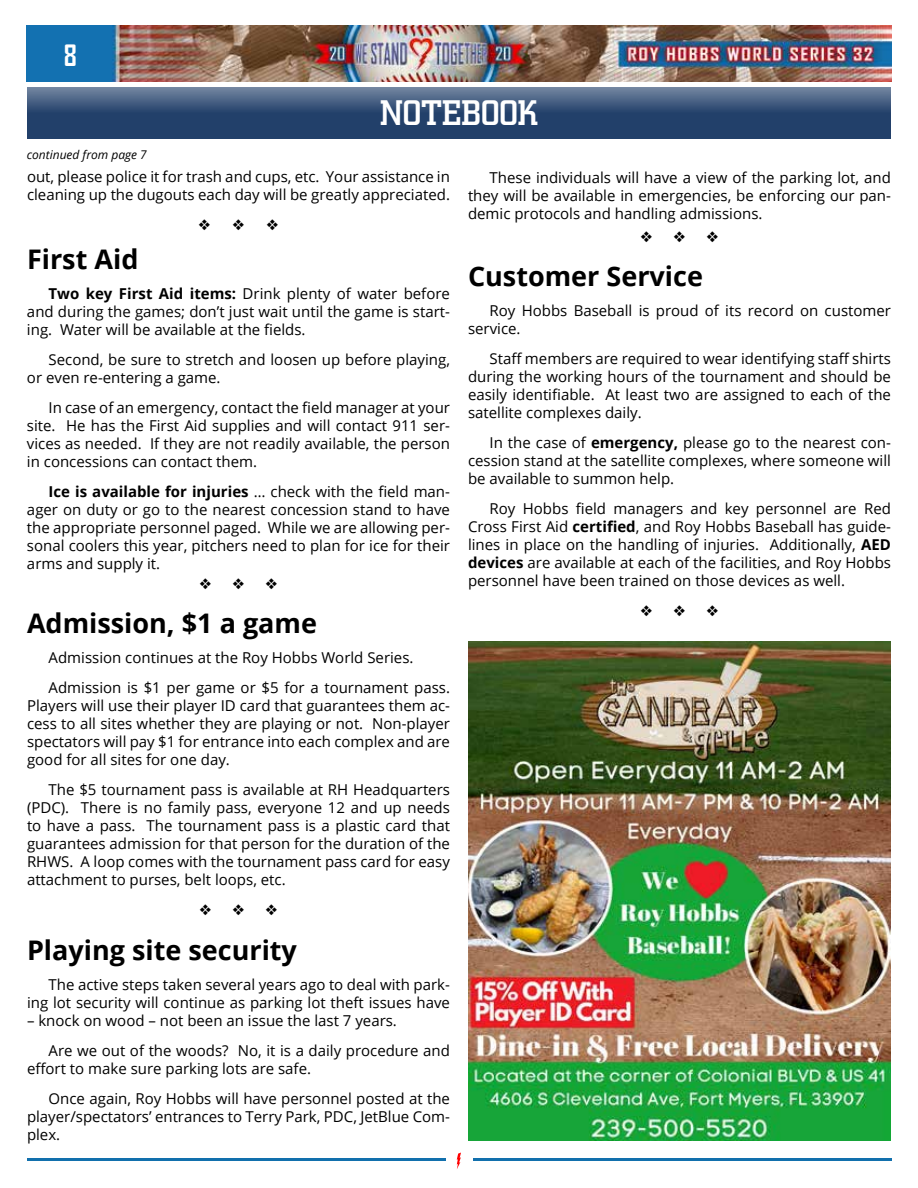
<style>
.page{position:relative;width:918px;height:1188px;background:#fff}
.page>*{position:absolute;margin:0;border:0;box-sizing:border-box;transform-origin:0 0}
.t1{font:500 36px "Square Slabserif 711 BT";color:#fff}
.t2{font:700 28.2px "Agency FB";color:#fff}
.t3{font:700 27px "Open Sans";color:#000}
.t4{font:15px/18px "Open Sans";color:#000;text-align:justify}
.t5{font:italic 12px "Open Sans";color:#000}
.s1{font-weight:700}
</style>
<div class="page">
<img style="left:27px;top:26px;width:864px;height:55px">
<svg style="left:457px;top:1153px;width:4px;height:16px"></svg>
<hr style="left:27px;top:1158px;width:419px;height:3px;background:#1270ad">
<hr style="left:473px;top:1158px;width:418px;height:3px;background:#1270ad">
<img style="left:469px;top:641px;width:421px;height:500px">
<svg style="left:27px;top:88px;width:864px;height:51px;background:#365177"></svg>
<h2 class="t2" style="left:64px;top:38px;width:15px">8</h2>
<h1 class="t1" style="left:380px;top:91px;width:159px">NOTEBOOK</h1>
<p class="t5" style="left:27px;top:146px;width:121px">continued from page 7</p>
<p class="t4" style="left:27px;top:167px;width:425px">out, please police it for trash and cups, etc. Your assistance in cleaning up the dugouts each day will be greatly appreciated.</p>
<h3 class="t3" style="left:27px;top:240px;width:113px">First Aid</h3>
<p class="t4" style="left:27px;top:284px;width:425px;text-indent:22px"><span class="s1">Two key First Aid items:</span> Drink plenty of water before and during the games; don’t just wait until the game is start&shy;ing. Water will be available at the fields.</p>
<p class="t4" style="left:27px;top:350px;width:425px;text-indent:22px">Second, be sure to stretch and loosen up before playing, or even re-entering a game.</p>
<p class="t4" style="left:27px;top:398px;width:425px;text-indent:22px">In case of an emergency, contact the field manager at your site. He has the First Aid supplies and will contact 911 ser&shy;vices as needed. If they are not readily available, the person in concessions can contact them.</p>
<p class="t4" style="left:27px;top:482px;width:425px;text-indent:22px"><span class="s1">Ice is available for injuries</span> … check with the field man&shy;ager on duty or go to the nearest concession stand to have the appropriate personnel paged. While we are allowing per&shy;sonal coolers this year, pitchers need to plan for ice for their arms and supply it.</p>
<h3 class="t3" style="left:27px;top:604px;width:292px">Admission, $1 a game</h3>
<p class="t4" style="left:49px;top:642px;width:403px;line-height:30px">Admission continues at the Roy Hobbs World Series.<br>Admission is $1 per game or $5 for a tournament pass.</p>
<p class="t4" style="left:27px;top:696px;width:425px">Players will use their player ID card that guarantees them ac&shy;cess to all sites whether they are playing or not. Non-player spectators will pay $1 for entrance into each complex and are good for all sites for one day.</p>
<p class="t4" style="left:27px;top:780px;width:425px;text-indent:22px">The $5 tournament pass is available at RH Headquarters (PDC). There is no family pass, everyone 12 and up needs to have a pass. The tournament pass is a plastic card that guarantees admission for that person for the duration of the RHWS. A loop comes with the tournament pass card for easy attachment to purses, belt loops, etc.</p>
<p class="t4" style="left:468px;top:168px;width:425px;text-indent:22px">These individuals will have a view of the parking lot, and they will be available in emergencies, be enforcing our pan&shy;demic protocols and handling admissions.</p>
<h3 class="t3" style="left:468px;top:257px;width:237px">Customer Service</h3>
<p class="t4" style="left:468px;top:301px;width:425px;text-indent:22px">Roy Hobbs Baseball is proud of its record on customer service.</p>
<p class="t4" style="left:468px;top:349px;width:425px;text-indent:22px">Staff members are required to wear identifying staff shirts during the working hours of the tournament and should be easily identifiable. At least two are assigned to each of the satellite complexes daily.</p>
<p class="t4" style="left:468px;top:433px;width:425px;text-indent:22px">In the case of <span class="s1">emergency,</span> please go to the nearest con&shy;cession stand at the satellite complexes, where someone will be available to summon help.</p>
<p class="t4" style="left:468px;top:499px;width:425px;text-indent:22px">Roy Hobbs field managers and key personnel are Red Cross First Aid <span class="s1">certified</span>, and Roy Hobbs Baseball has guide&shy;lines in place on the handling of injuries. Additionally, <span class="s1">AED devices</span> are available at each of the facilities, and Roy Hobbs personnel have been trained on those devices as well.</p>
<h3 class="t3" style="left:27px;top:931px;width:272px">Playing site security</h3>
<p class="t4" style="left:27px;top:975px;width:425px;text-align:right">The active steps taken several years ago to deal with park&shy;ing lot security will continue as parking lot theft issues have</p>
<p class="t4" style="left:49px;top:1005px;width:403px;line-height:30px;text-indent:-22px">– knock on wood – not been an issue the last 7 years.<br>Are we out of the woods? No, it is a daily procedure and</p>
<p class="t4" style="left:49px;top:1053px;width:403px;line-height:30px;text-indent:-22px">effort to make sure parking lots are safe.<br>Once again, Roy Hobbs will have personnel posted at the</p>
<p class="t4" style="left:27px;top:1107px;width:425px">player/spectators’ entrances to Terry Park, PDC, JetBlue Com&shy;plex.</p>
</div>
